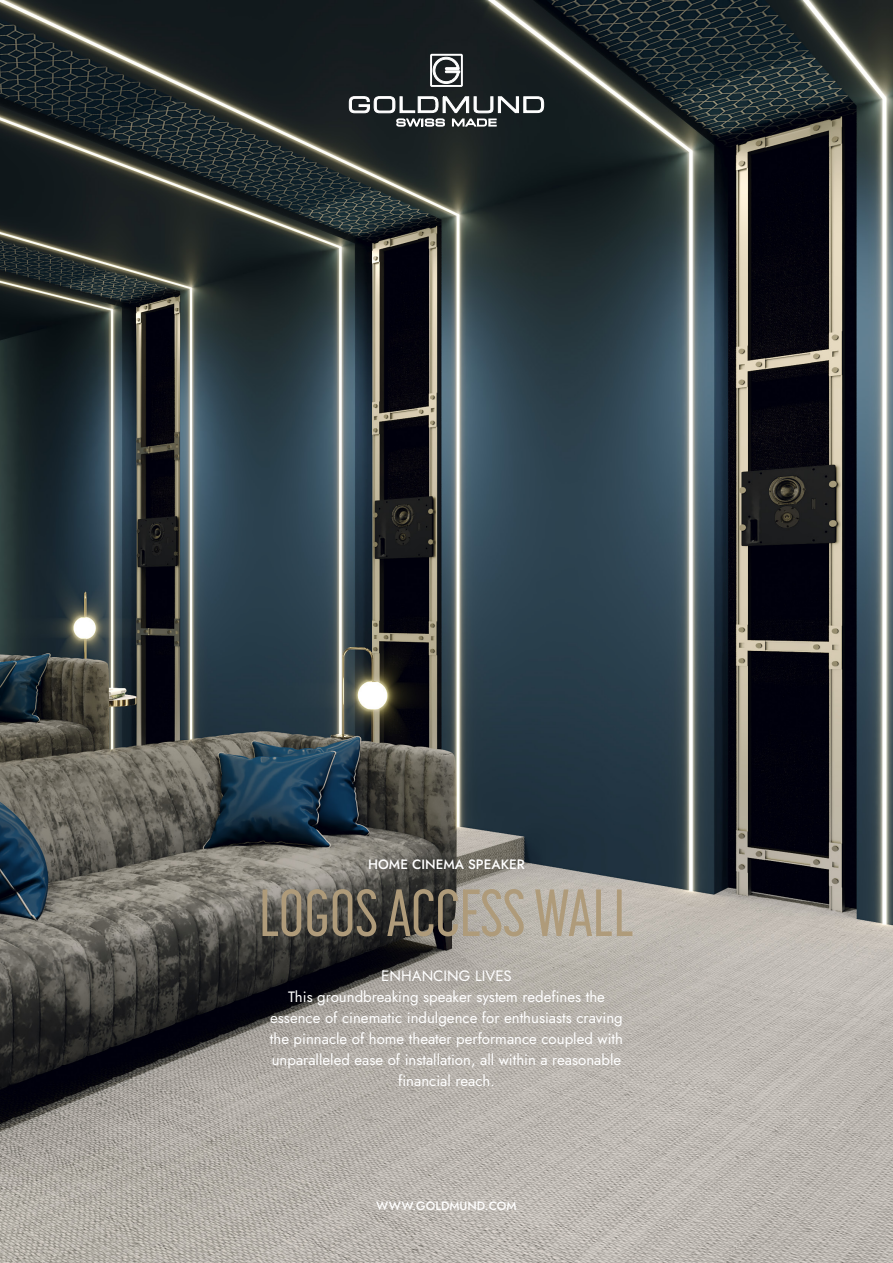
<style>
.page{position:relative;width:893px;height:1263px;background:#fff}
.page>*{position:absolute;margin:0;border:0;box-sizing:border-box;transform-origin:0 0}
.t1{font:500 66px "Korolev Compressed W04";color:#af9b7a}
.t2{font:15px/21px "Jost";color:#fff;text-align:center}
.t3{font:500 13.5px "Jost";color:#fff}
.t4{font:500 12px "Jost";color:#fff}
</style>
<div class="page">
<img style="left:0;top:0;width:893px;height:1263px">
<svg style="left:430px;top:54px;width:33px;height:33px"></svg>
<svg style="left:349px;top:96px;width:195px;height:31px"></svg>
<p class="t3" style="left:368px;top:858px;width:158px">HOME CINEMA SPEAKER</p>
<h1 class="t1" style="left:259px;top:875px;width:377px">LOGOS ACCESS WALL</h1>
<p class="t2" style="left:270px;top:966px;width:355px">ENHANCING LIVES<br>This groundbreaking speaker system redefines the essence of cinematic indulgence for enthusiasts craving the pinnacle of home theater performance coupled with unparalleled ease of installation, all within a reasonable financial reach.</p>
<p class="t4" style="left:376px;top:1200px;width:142px">WWW.GOLDMUND.COM</p>
</div>
